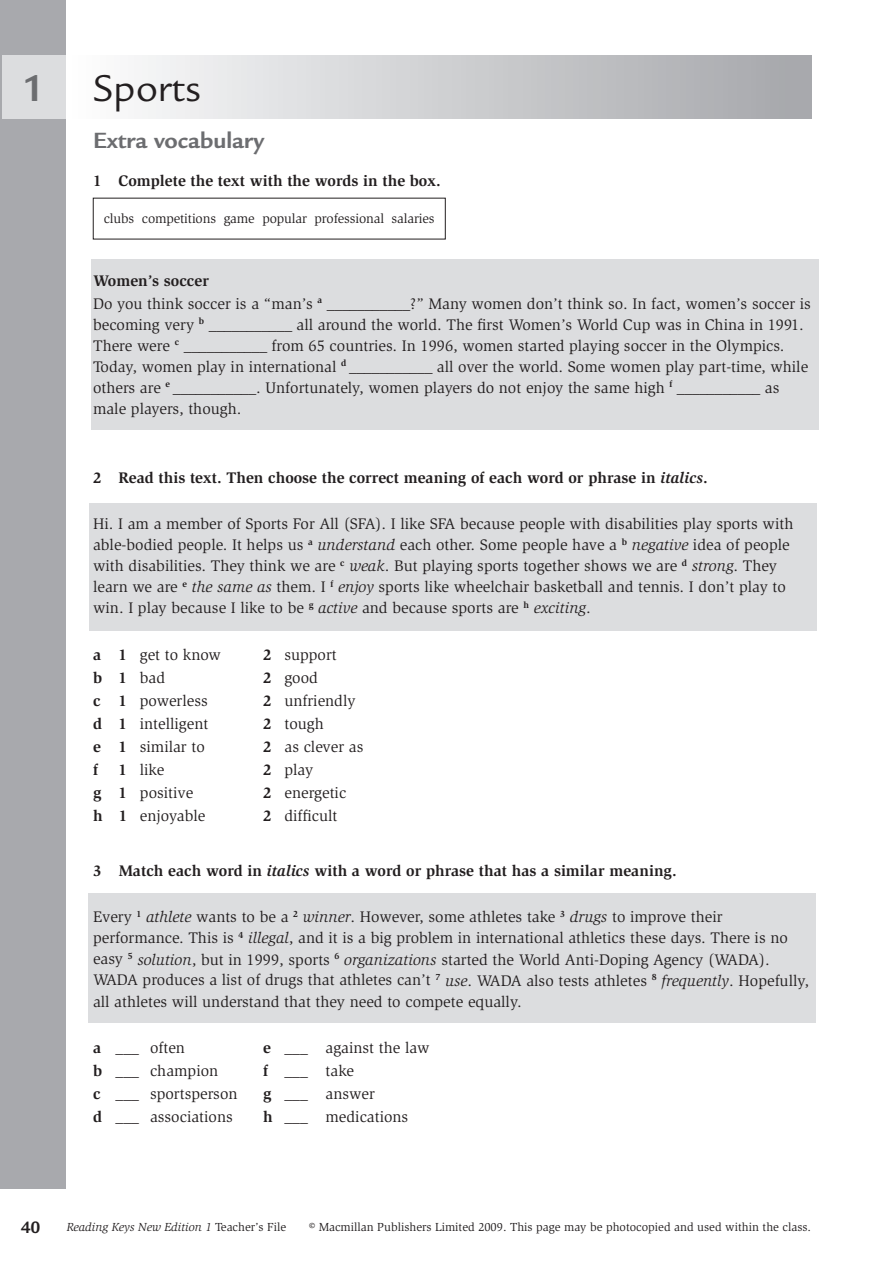
<style>
.page{position:relative;width:891px;height:1261px;background:#fff}
.page>*{position:absolute;margin:0;border:0;box-sizing:border-box;transform-origin:0 0}
.t1{font:40.5px "Legacy Sans Std";color:#231f20}
.t2{font:700 40.5px "Legacy Sans Std";color:#6c6d70}
.t3{font:700 24px "Legacy Sans Std";color:#6c6d70}
.t4{font:700 18px "Legacy Sans Std";color:#231f20}
.t5{font:15.75px/21px "Slimbach Std";color:#231f20}
.t6{font:700 15.75px "Slimbach Std";color:#231f20}
.t7{font:13.5px "Slimbach Std";letter-spacing:-.01em;color:#231f20}
.t8{font:12px "Slimbach Std";color:#231f20}
.t9{font:italic 12px "Slimbach Std";color:#231f20}
.s1{font-weight:700}
.s2{font-style:italic}
.s3{font-style:normal}
</style>
<div class="page">
<div style="left:66px;top:55px;width:746px;height:64px;background:linear-gradient(to right,#fdfdfd,#a5a6aa)"></div>
<div style="left:0;top:0;width:66px;height:1188px;background:#a8a9ad"></div>
<div style="left:2px;top:55px;width:64px;height:63px;background:#dcdddf"></div>
<div style="left:88px;top:893px;width:727px;height:129px;background:#dcdddf"></div>
<div style="left:89px;top:503px;width:727px;height:127px;background:#dcdddf"></div>
<div style="left:91px;top:259px;width:728px;height:171px;background:#dcdddf"></div>
<h1 class="t2" style="left:23px;top:65px;width:24px">1</h1>
<h1 class="t1" style="left:93px;top:66px;width:109px">Sports</h1>
<h2 class="t3" style="left:93px;top:127px;width:173px">Extra vocabulary</h2>
<p class="t6" style="left:93px;top:172px;width:349px">1 Complete the text with the words in the box.</p>
<p class="t7" style="left:104px;top:211px;width:332px">clubs competitions game popular professional salaries</p>
<p class="t5" style="left:93px;top:269px;width:719px;line-height:23.1px"><span class="s1">Women’s soccer<br></span>Do you think soccer is a “man’s <sup>a</sup> ___________?” Many women don’t think so. In fact, women’s soccer is</p>
<p class="t5" style="left:93px;top:314px;width:717px">becoming very <sup>b</sup> ___________ all around the world. The first Women’s World Cup was in China in 1991.<br>There were <sup>c</sup> ___________ from 65 countries. In 1996, women started playing soccer in the Olympics.<br>Today, women play in international <sup>d</sup> ___________ all over the world. Some women play part-time, while others are <sup>e</sup> ___________. Unfortunately, women players do not enjoy the same high <sup>f</sup> ___________ as male players, though.</p>
<p class="t6" style="left:93px;top:468px;width:616px">2 Read this text. Then choose the correct meaning of each word or phrase in <span class="s2">italics</span>.</p>
<p class="t5" style="left:93px;top:514px;width:702px">Hi. I am a member of Sports For All (SFA). I like SFA because people with disabilities play sports with able-bodied people. It helps us <sup>a</sup> <span class="s2">understand</span> each other. Some people have a <sup>b</sup> <span class="s2">negative</span> idea of people with disabilities. They think we are <sup>c</sup> <span class="s2">weak</span>. But playing sports together shows we are <sup>d</sup> <span class="s2">strong</span>. They learn we are <sup>e</sup> <span class="s2">the same as</span> them. I <sup>f</sup> <span class="s2">enjoy</span> sports like wheelchair basketball and tennis. I don’t play to win. I play because I like to be <sup>g</sup> <span class="s2">active</span> and because sports are <sup>h</sup> <span class="s2">exciting</span>.</p>
<p class="t5" style="left:93px;top:644px;width:130px"><span class="s1">a 1</span> get to know</p>
<p class="t5" style="left:263px;top:644px;width:75px"><span class="s1">2</span> support</p>
<p class="t5" style="left:93px;top:667px;width:74px"><span class="s1">b 1</span> bad</p>
<p class="t5" style="left:263px;top:667px;width:56px"><span class="s1">2</span> good</p>
<p class="t5" style="left:93px;top:690px;width:116px"><span class="s1">c 1</span> powerless</p>
<p class="t5" style="left:263px;top:690px;width:94px"><span class="s1">2</span> unfriendly</p>
<p class="t5" style="left:93px;top:713px;width:117px"><span class="s1">d 1</span> intelligent</p>
<p class="t5" style="left:263px;top:713px;width:62px"><span class="s1">2</span> tough</p>
<p class="t5" style="left:93px;top:736px;width:113px"><span class="s1">e 1</span> similar to</p>
<p class="t5" style="left:263px;top:736px;width:102px"><span class="s1">2</span> as clever as</p>
<p class="t6" style="left:93px;top:760px;width:6px">f</p>
<p class="t5" style="left:119px;top:759px;width:47px"><span class="s1">1</span> like</p>
<p class="t5" style="left:263px;top:759px;width:52px"><span class="s1">2</span> play</p>
<p class="t5" style="left:93px;top:783px;width:102px"><span class="s1">g 1</span> positive</p>
<p class="t5" style="left:263px;top:783px;width:85px"><span class="s1">2</span> energetic</p>
<p class="t5" style="left:93px;top:806px;width:114px"><span class="s1">h 1</span> enjoyable</p>
<p class="t5" style="left:263px;top:806px;width:76px"><span class="s1">2</span> difficult</p>
<p class="t6" style="left:93px;top:861px;width:585px">3 Match each word in <span class="s2">italics</span> with a word or phrase that has a similar meaning.</p>
<p class="t5" style="left:93px;top:907px;width:717px">Every <sup>1</sup> <span class="s2">athlete</span> wants to be a <sup>2</sup> <span class="s2">winner</span>. However, some athletes take <sup>3</sup> <span class="s2">drugs</span> to improve their performance. This is <sup>4</sup> <span class="s2">illegal</span>, and it is a big problem in international athletics these days. There is no easy <sup>5</sup> <span class="s2">solution</span>, but in 1999, sports <sup>6</sup> <span class="s2">organizations</span> started the World Anti-Doping Agency (WADA).<br>WADA produces a list of drugs that athletes can’t <sup>7</sup> <span class="s2">use</span>. WADA also tests athletes <sup>8</sup> <span class="s2">frequently</span>. Hopefully, all athletes will understand that they need to compete equally.</p>
<p class="t5" style="left:93px;top:1037px;width:93px"><span class="s1">a</span> ___ often</p>
<p class="t5" style="left:263px;top:1037px;width:168px"><span class="s1">e</span> ___ against the law</p>
<p class="t5" style="left:93px;top:1060px;width:127px"><span class="s1">b</span> ___ champion</p>
<p class="t5" style="left:263px;top:1060px;width:92px"><span class="s1">f</span> ___ take</p>
<p class="t5" style="left:93px;top:1083px;width:146px"><span class="s1">c</span> ___ sportsperson</p>
<p class="t5" style="left:263px;top:1083px;width:113px"><span class="s1">g</span> ___ answer</p>
<p class="t5" style="left:93px;top:1106px;width:141px"><span class="s1">d</span> ___ associations</p>
<p class="t5" style="left:263px;top:1106px;width:147px"><span class="s1">h</span> ___ medications</p>
<p class="t4" style="left:21px;top:1217px;width:21px">40</p>
<p class="t9" style="left:67px;top:1220px;width:221px">Reading Keys New Edition 1 <span class="s3">Teacher’s File</span></p>
<p class="t8" style="left:309px;top:1220px;width:503px">© Macmillan Publishers Limited 2009. This page may be photocopied and used within the class.</p>
</div>
